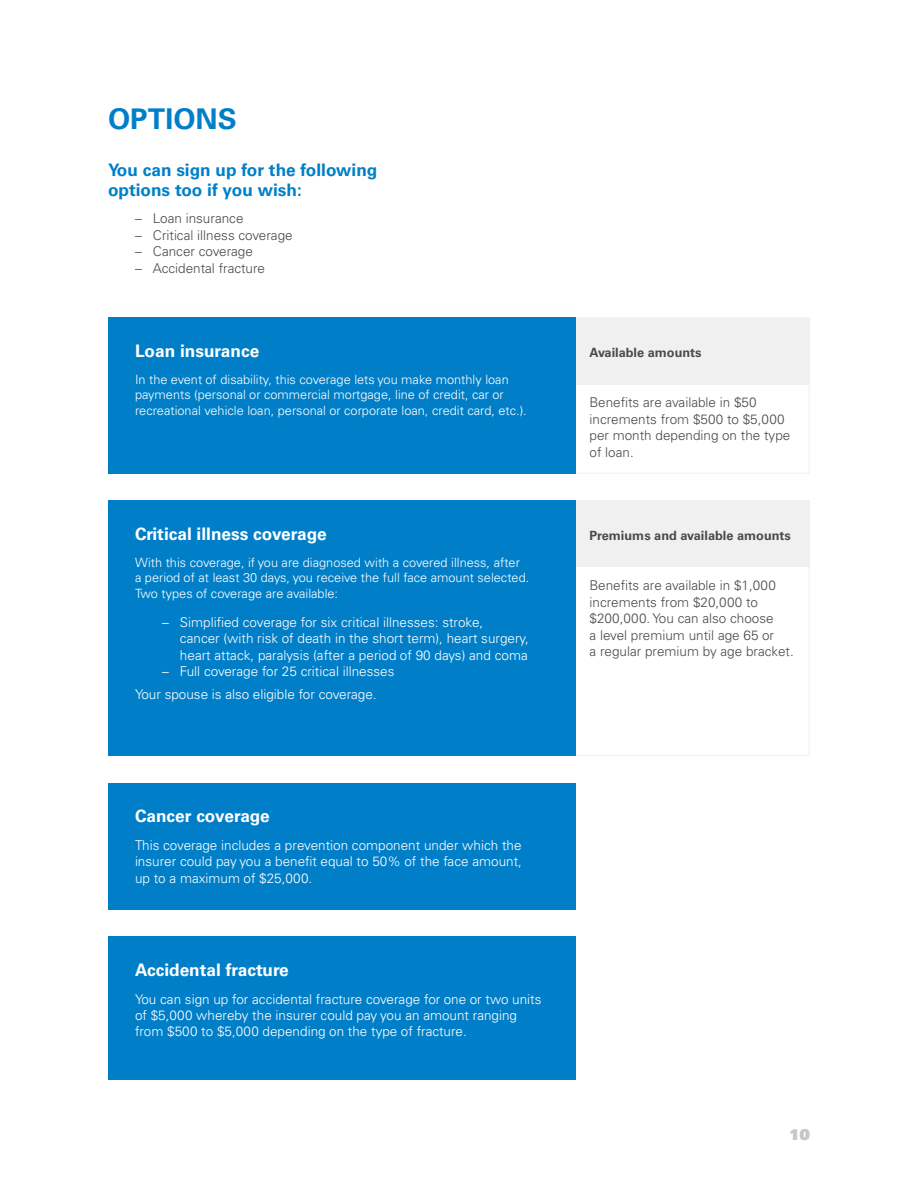
<style>
.page{position:relative;width:918px;height:1188px;background:#fff}
.page>*{position:absolute;margin:0;border:0;box-sizing:border-box;transform-origin:0 0}
.t1{font:700 28.5px "Univers LT Pro 65";color:#007fc8}
.t2{font:700 17.25px "Univers LT Pro 65";color:#fff}
.t3{font:700 17.25px/20.2px "Univers LT Pro 65";color:#007fc8}
.t4{font:15px "Univers LT Pro 85 X Black";color:#c7c7c6}
.t5{font:300 13.5px/16.5px "Univers LT Pro 45";color:#fff}
.t6{font:300 13.5px/16.5px "Univers LT Pro 45";color:#4a4a49}
.t7{font:300 12.75px/15.8px "Univers LT Pro 45";color:#fff}
.t8{font:700 12.75px "Univers LT Pro 65";color:#4a4a49}
</style>
<div class="page">
<div style="left:576px;top:318px;width:233px;height:66px;background:#f0f0f0"></div>
<hr style="left:809px;top:318px;width:1px;height:66px;background:#f0f0f0">
<hr style="left:809px;top:384px;width:1px;height:89px;background:#f0f0f0">
<hr style="left:576px;top:473px;width:234px;height:1px;background:#f0f0f0">
<div style="left:576px;top:501px;width:233px;height:66px;background:#f0f0f0"></div>
<hr style="left:576px;top:500px;width:234px;height:1px;background:#f0f0f0">
<hr style="left:809px;top:501px;width:1px;height:66px;background:#f0f0f0">
<hr style="left:809px;top:567px;width:1px;height:188px;background:#f0f0f0">
<hr style="left:576px;top:755px;width:234px;height:1px;background:#f0f0f0">
<div style="left:108px;top:318px;width:468px;height:156px;background:#007fc8"></div>
<div style="left:108px;top:500px;width:468px;height:256px;background:#007fc8"></div>
<div style="left:108px;top:783px;width:468px;height:127px;background:#007fc8"></div>
<div style="left:108px;top:937px;width:468px;height:143px;background:#007fc8"></div>
<h1 class="t1" style="left:108px;top:99px;width:130px">OPTIONS</h1>
<p class="t3" style="left:108px;top:159px;width:271px">You can sign up for the following options too if you wish:</p>
<p class="t6" style="left:135px;top:210px;width:110px">– Loan insurance</p>
<p class="t6" style="left:135px;top:227px;width:159px">– Critical illness coverage</p>
<p class="t6" style="left:135px;top:243px;width:119px">– Cancer coverage</p>
<p class="t6" style="left:135px;top:260px;width:132px">– Accidental fracture</p>
<p class="t2" style="left:135px;top:339px;width:126px">Loan insurance</p>
<p class="t7" style="left:135px;top:371px;width:393px">In the event of disability, this coverage lets you make monthly loan payments (personal or commercial mortgage, line of credit, car or recreational vehicle loan, personal or corporate loan, credit card, etc.).</p>
<p class="t2" style="left:135px;top:522px;width:193px">Critical illness coverage</p>
<p class="t7" style="left:135px;top:554px;width:396px">With this coverage, if you are diagnosed with a covered illness, after a period of at least 30 days, you receive the full face amount selected.<br>Two types of coverage are available:</p>
<p class="t5" style="left:180px;top:613px;width:351px;text-indent:-18px">– Simplified coverage for six critical illnesses: stroke,<br>cancer (with risk of death in the short term), heart surgery, heart attack, paralysis (after a period of 90 days) and coma</p>
<p class="t5" style="left:135px;top:659px;width:261px;line-height:23.2px;text-indent:27px">– Full coverage for 25 critical illnesses<br>Your spouse is also eligible for coverage.</p>
<p class="t2" style="left:135px;top:804px;width:136px">Cancer coverage</p>
<p class="t5" style="left:135px;top:836px;width:388px;text-align:justify">This coverage includes a prevention component under which the insurer could pay you a benefit equal to 50% of the face amount, up to a maximum of $25,000.</p>
<p class="t2" style="left:135px;top:958px;width:155px">Accidental fracture</p>
<p class="t5" style="left:135px;top:990px;width:408px">You can sign up for accidental fracture coverage for one or two units of $5,000 whereby the insurer could pay you an amount ranging from $500 to $5,000 depending on the type of fracture.</p>
<p class="t8" style="left:590px;top:344px;width:114px">Available amounts</p>
<p class="t6" style="left:590px;top:394px;width:202px">Benefits are available in $50 increments from $500 to $5,000 per month depending on the type of loan.</p>
<p class="t8" style="left:590px;top:527px;width:203px">Premiums and available amounts</p>
<p class="t6" style="left:590px;top:577px;width:206px">Benefits are available in $1,000 increments from $20,000 to $200,000. You can also choose<br>a level premium until age 65 or<br>a regular premium by age bracket.</p>
<p class="t4" style="left:790px;top:1125px;width:22px">10</p>
</div>
